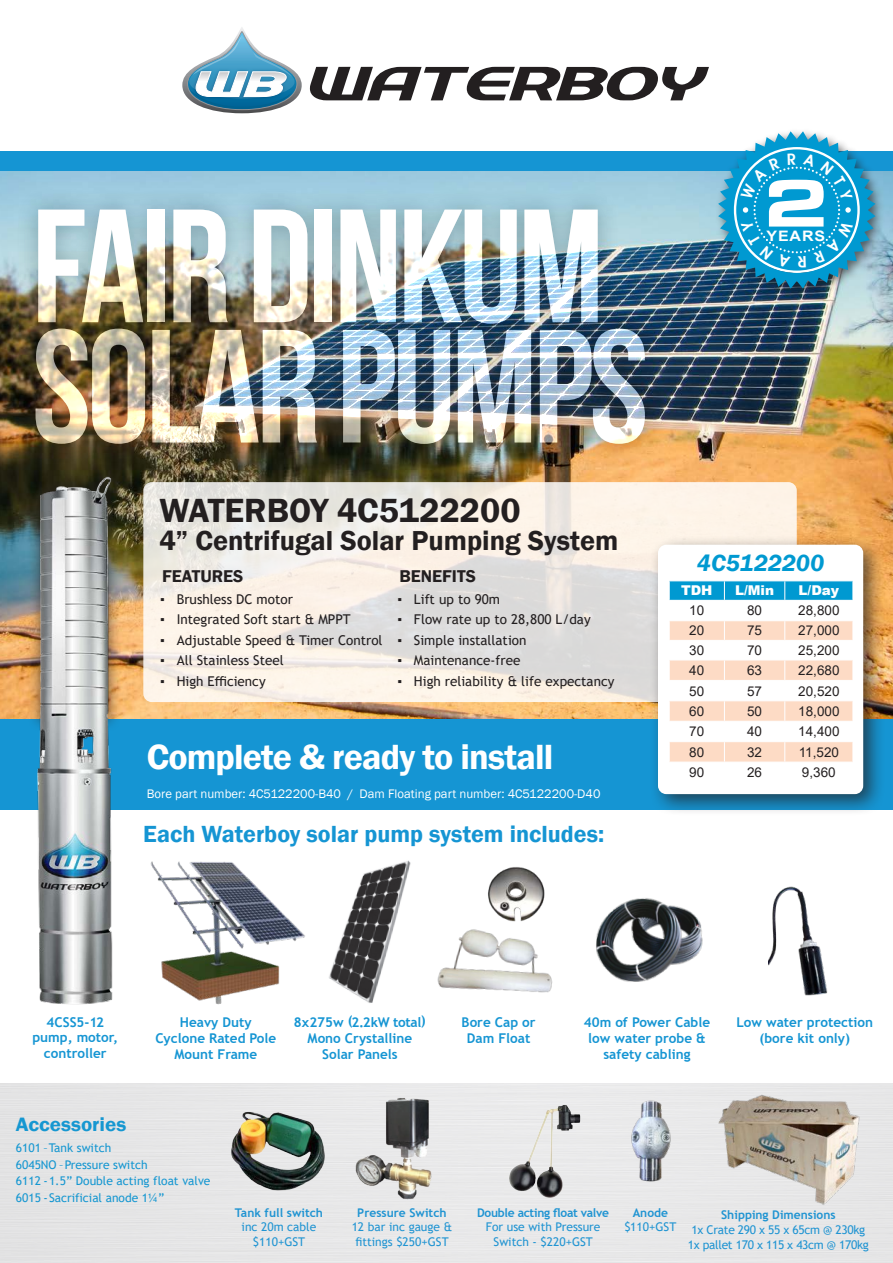
<style>
.page{position:relative;width:893px;height:1263px;background:#fff}
.page>*{position:absolute;margin:0;border:0;box-sizing:border-box;transform-origin:0 0}
.t1{font:160.8px/120.3px "Bebas Neue";letter-spacing:-.025em;color:#fff}
.t2{font:70.05px "Eurostile Becker Black Extd";color:#fff}
.t3{font:600 36px "Franklin Gothic";letter-spacing:-.025em;color:#fff}
.t4{font:600 34.5px "Franklin Gothic";color:#231f20}
.t5{font:600 28.2px "Franklin Gothic";color:#231f20}
.t6{font:600 24px "Franklin Gothic";color:#1595d3}
.t7{font:italic 600 24px "Franklin Gothic";color:#0099d1}
.t8{font:600 19.95px "Franklin Gothic";color:#1697d1;scale:1.05 1}
.t9{font:600 17.55px "Franklin Gothic";color:#231f20}
.t10{font:700 14.4px "Arial";letter-spacing:.055em;color:#fff;scale:1.11 1}
.t11{font:13.5px "Trebuchet MS";color:#231f20}
.t12{font:700 13.5px/16.2px "Trebuchet MS";color:#1595d3;text-align:center}
.t13{font:13.5px "Arial";color:#231f20}
.t14{font:900 13.5px "Arial";color:#fff}
.t15{font:12.75px "Franklin Gothic";color:#fff}
.t16{font:12px/16.5px "Trebuchet MS";color:#1697d1}
.t17{font:12px/14.4px "Trebuchet MS";color:#2094d2;text-align:center}
.t18{font:700 12px "Trebuchet MS";color:#2094d2}
.t19{font:12px/15px "Trebuchet MS";letter-spacing:-.025em;color:#2094d2;text-align:center}
.t20{font:700 12px "Trebuchet MS";letter-spacing:-.025em;color:#2094d2}
</style>
<div class="page">
<img style="left:0;top:171px;width:893px;height:548px">
<div style="left:0;top:719px;width:893px;height:90px;background:#1595d3"></div>
<svg style="left:143px;top:482px;width:654px;height:220px;background:#efe9e3"></svg>
<img style="left:329px;top:860px;width:82px;height:143px">
<img style="left:437px;top:929px;width:116px;height:64px">
<img style="left:596px;top:898px;width:107px;height:84px">
<img style="left:488px;top:867px;width:57px;height:55px">
<img style="left:768px;top:886px;width:60px;height:110px">
<div style="left:649px;top:536px;width:237px;height:280px;background:#231f20;opacity:.7"></div>
<div style="left:658px;top:545px;width:205px;height:249px;background:#fff;border-radius:8px"></div>
<svg style="left:669px;top:581px;width:184px;height:181px"></svg>
<hr style="left:669px;top:600px;width:55px;height:1px;background:#fff">
<hr style="left:724px;top:600px;width:61px;height:1px;background:#fff">
<hr style="left:785px;top:600px;width:68px;height:1px;background:#fff">
<hr style="left:669px;top:721px;width:55px;height:1px;background:#fff">
<hr style="left:724px;top:721px;width:61px;height:1px;background:#fff">
<hr style="left:785px;top:721px;width:68px;height:1px;background:#fff">
<img style="left:678px;top:1083px;width:215px;height:140px">
<img style="left:352px;top:1090px;width:90px;height:117px">
<img style="left:226px;top:1108px;width:110px;height:96px">
<img style="left:491px;top:1101px;width:97px;height:100px">
<img style="left:0;top:465px;width:161px;height:540px">
<img style="left:149px;top:850px;width:156px;height:155px">
<img style="left:629px;top:1098px;width:45px;height:86px">
<div style="left:0;top:151px;width:893px;height:20px;background:#1595d3"></div>
<svg style="left:310px;top:67px;width:399px;height:33px"></svg>
<svg style="left:182px;top:27px;width:120px;height:86px"></svg>
<div style="left:714px;top:127px;width:172px;height:172px;background:#231f20;opacity:.63"></div>
<div style="left:14px;top:188px;width:653px;height:278px;background:#231f20;opacity:.43"></div>
<svg style="left:718px;top:131px;width:157px;height:158px;background:#34a2cd"></svg>
<h1 class="t1" style="left:32px;top:205px;width:618px">FAIR DINKUM<br>SOLAR PUMPS</h1>
<h3 class="t4" style="left:159px;top:489px;width:363px">WATERBOY 4C5122200</h3>
<h3 class="t5" style="left:159px;top:523px;width:460px">4” Centrifugal Solar Pumping System</h3>
<p class="t9" style="left:162px;top:565px;width:83px">FEATURES</p>
<p class="t11" style="left:160px;top:591px;width:134px">▪ Brushless DC motor</p>
<p class="t11" style="left:160px;top:611px;width:192px">▪ Integrated Soft start &amp; MPPT</p>
<p class="t11" style="left:160px;top:631px;width:224px">▪ Adjustable Speed &amp; Timer Control</p>
<p class="t11" style="left:160px;top:652px;width:125px">▪ All Stainless Steel</p>
<p class="t11" style="left:160px;top:672px;width:107px">▪ High Efficiency</p>
<p class="t9" style="left:399px;top:565px;width:78px">BENEFITS</p>
<p class="t11" style="left:397px;top:591px;width:104px">▪ Lift up to 90m</p>
<p class="t11" style="left:397px;top:611px;width:195px">▪ Flow rate up to 28,800 L/day</p>
<p class="t11" style="left:397px;top:631px;width:131px">▪ Simple installation</p>
<p class="t11" style="left:397px;top:652px;width:125px">▪ Maintenance-free</p>
<p class="t11" style="left:397px;top:672px;width:218px">▪ High reliability &amp; life expectancy</p>
<h3 class="t3" style="left:147px;top:735px;width:408px">Complete &amp; ready to install</h3>
<p class="t15" style="left:147px;top:786px;width:455px">Bore part number: 4C5122200-B40 / Dam Floating part number: 4C5122200-D40</p>
<h3 class="t6" style="left:143px;top:819px;width:462px">Each Waterboy solar pump system includes:</h3>
<h2 class="t2" style="left:763px;top:163px;width:68px">2</h2>
<p class="t10" style="left:766px;top:225px;width:54px">YEARS</p>
<h3 class="t7" style="left:697px;top:547px;width:129px">4C5122200</h3>
<p class="t14" style="left:681px;top:581px;width:33px">TDH</p>
<p class="t14" style="left:735px;top:581px;width:41px">L/Min</p>
<p class="t14" style="left:799px;top:581px;width:42px">L/Day</p>
<p class="t13" style="left:689px;top:601px;width:17px">10</p>
<p class="t13" style="left:747px;top:601px;width:17px">80</p>
<p class="t13" style="left:798px;top:601px;width:43px">28,800</p>
<p class="t13" style="left:689px;top:621px;width:17px">20</p>
<p class="t13" style="left:747px;top:621px;width:17px">75</p>
<p class="t13" style="left:798px;top:621px;width:43px">27,000</p>
<p class="t13" style="left:689px;top:641px;width:17px">30</p>
<p class="t13" style="left:747px;top:641px;width:17px">70</p>
<p class="t13" style="left:798px;top:641px;width:43px">25,200</p>
<p class="t13" style="left:689px;top:661px;width:17px">40</p>
<p class="t13" style="left:747px;top:661px;width:17px">63</p>
<p class="t13" style="left:798px;top:661px;width:43px">22,680</p>
<p class="t13" style="left:689px;top:681px;width:17px">50</p>
<p class="t13" style="left:747px;top:681px;width:17px">57</p>
<p class="t13" style="left:798px;top:681px;width:43px">20,520</p>
<p class="t13" style="left:689px;top:702px;width:17px">60</p>
<p class="t13" style="left:747px;top:702px;width:17px">50</p>
<p class="t13" style="left:798px;top:702px;width:43px">18,000</p>
<p class="t13" style="left:689px;top:722px;width:17px">70</p>
<p class="t13" style="left:747px;top:722px;width:17px">40</p>
<p class="t13" style="left:798px;top:722px;width:43px">14,400</p>
<p class="t13" style="left:689px;top:743px;width:17px">80</p>
<p class="t13" style="left:747px;top:743px;width:17px">32</p>
<p class="t13" style="left:799px;top:743px;width:42px">11,520</p>
<p class="t13" style="left:689px;top:763px;width:17px">90</p>
<p class="t13" style="left:747px;top:763px;width:17px">26</p>
<p class="t13" style="left:802px;top:763px;width:35px">9,360</p>
<p class="t12" style="left:32px;top:1015px;width:87px;line-height:14.9px">4CSS5-12 pump, motor,</p>
<p class="t12" style="left:44px;top:1045px;width:64px">controller</p>
<p class="t12" style="left:155px;top:1014px;width:122px">Heavy Duty<br>Cyclone Rated Pole<br>Mount Frame</p>
<p class="t12" style="left:294px;top:1014px;width:133px">8x275w (2.2kW total)<br>Mono Crystalline<br>Solar Panels</p>
<p class="t12" style="left:462px;top:1014px;width:76px">Bore Cap or<br>Dam Float</p>
<p class="t12" style="left:584px;top:1014px;width:128px">40m of Power Cable low water probe &amp; safety cabling</p>
<p class="t12" style="left:736px;top:1014px;width:138px">Low water protection (bore kit only)</p>
<h3 class="t8" style="left:16px;top:1112px;width:107px">Accessories</h3>
<p class="t16" style="left:16px;top:1140px;width:196px">6101 – Tank switch<br>6045NO – Pressure switch<br>6112 - 1.5” Double acting float valve<br>6015 - Sacrificial anode 1¼”</p>
<p class="t18" style="left:235px;top:1205px;width:90px">Tank full switch</p>
<p class="t17" style="left:242px;top:1220px;width:76px">inc 20m cable $110+GST</p>
<p class="t18" style="left:357px;top:1205px;width:91px">Pressure Switch</p>
<p class="t17" style="left:352px;top:1220px;width:102px">12 bar inc gauge &amp; fittings $250+GST</p>
<p class="t20" style="left:477px;top:1205px;width:133px">Double acting float valve</p>
<p class="t17" style="left:486px;top:1220px;width:116px">For use with Pressure<br>Switch - $220+GST</p>
<p class="t18" style="left:633px;top:1205px;width:37px">Anode</p>
<p class="t17" style="left:625px;top:1220px;width:53px">$110+GST</p>
<p class="t18" style="left:721px;top:1207px;width:116px">Shipping Dimensions</p>
<p class="t19" style="left:688px;top:1222px;width:183px">1x Crate 290 x 55 x 65cm @ 230kg<br>1x pallet 170 x 115 x 43cm @ 170kg</p>
</div>
